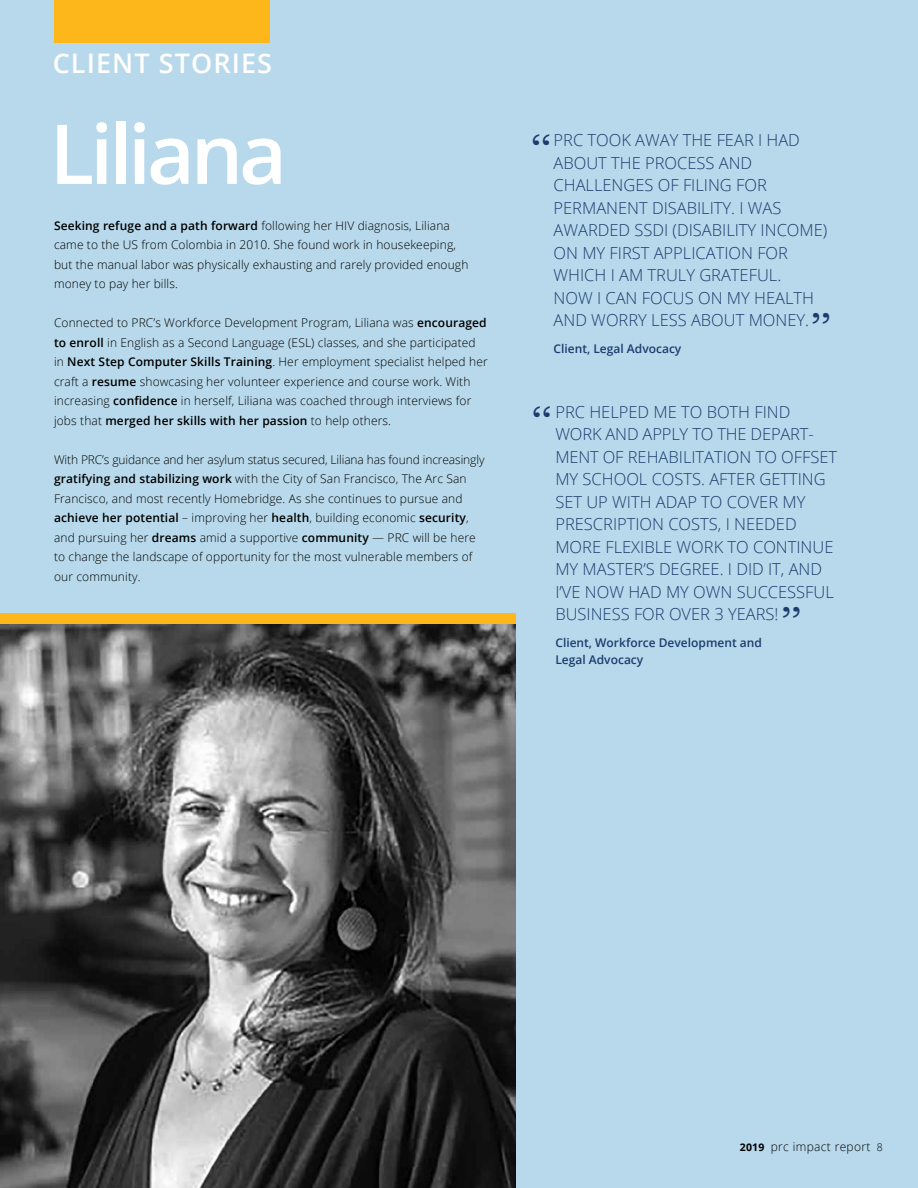
<style>
.page{position:relative;width:918px;height:1188px;background:#b8d9eb}
.page>*{position:absolute;margin:0;border:0;box-sizing:border-box;transform-origin:0 0}
.t1{font:600 82.65px "Open Sans";letter-spacing:-.05em;color:#fff}
.t2{font:300 45px "Clarendon";color:#1c3c6e}
.t3{font:600 27px "Open Sans";letter-spacing:.04em;color:#fff}
.t4{font:300 16.5px/22.5px "Open Sans";color:#1c3c6e}
.t5{font:300 12px/19.5px "Open Sans";letter-spacing:.01em;color:#000}
.t6{font:600 12px/16.5px "Open Sans";color:#1c3c6e}
.s1{font-weight:600}
.s2{font-weight:700;font-size:10.5px}
.s3{font-size:10.5px}
</style>
<div class="page">
<img style="left:0;top:624px;width:516px;height:564px">
<div style="left:54px;top:0;width:215px;height:43px;background:#fdb71a"></div>
<div style="left:0;top:613px;width:516px;height:11px;background:#fdb71a"></div>
<h3 class="t3" style="left:53px;top:45px;width:221px">CLIENT STORIES</h3>
<h1 class="t1" style="left:50px;top:97px;width:239px">Liliana</h1>
<p class="t5" style="left:54px;top:216px;width:416px"><span class="s1">Seeking refuge and a path forward</span> following her HIV diagnosis, Liliana came to the US from Colombia in 2010. She found work in housekeeping, but the manual labor was physically exhausting and rarely provided enough money to pay her bills.</p>
<p class="t5" style="left:54px;top:313px;width:435px">Connected to PRC’s Workforce Development Program, Liliana was <span class="s1">encouraged to enroll</span> in English as a Second Language (ESL) classes, and she participated in <span class="s1">Next Step Computer Skills Training</span>. Her employment specialist helped her craft a <span class="s1">resume</span> showcasing her volunteer experience and course work. With increasing <span class="s1">confidence</span> in herself, Liliana was coached through interviews for jobs that <span class="s1">merged her skills with her passion</span> to help others.</p>
<p class="t5" style="left:54px;top:450px;width:432px">With PRC’s guidance and her asylum status secured, Liliana has found increasingly <span class="s1">gratifying and stabilizing work</span> with the City of San Francisco, The Arc San Francisco, and most recently Homebridge. As she continues to pursue and <span class="s1">achieve her potential</span> – improving her <span class="s1">health</span>, building economic <span class="s1">security</span>, and pursuing her <span class="s1">dreams</span> amid a supportive <span class="s1">community</span> — PRC will be here to change the landscape of opportunity for the most vulnerable members of our community.</p>
<h2 class="t2" style="left:531px;top:124px;width:21px">‘‘</h2>
<p class="t4" style="left:554px;top:129px;width:275px">PRC TOOK AWAY THE FEAR I HAD<br>ABOUT THE PROCESS AND<br>CHALLENGES OF FILING FOR<br>PERMANENT DISABILITY. I WAS<br>AWARDED SSDI (DISABILITY INCOME)<br>ON MY FIRST APPLICATION FOR<br>WHICH I AM TRULY GRATEFUL.<br>NOW I CAN FOCUS ON MY HEALTH<br>AND WORRY LESS ABOUT MONEY.</p>
<p class="t6" style="left:554px;top:340px;width:129px">Client, Legal Advocacy</p>
<h2 class="t2" style="left:831px;top:334px;width:21px;rotate:-180deg">‘‘</h2>
<p class="t4" style="left:555px;top:400px;width:283px">PRC HELPED ME TO BOTH FIND<br>WORK AND APPLY TO THE DEPART-<br>MENT OF REHABILITATION TO OFFSET<br>MY SCHOOL COSTS. AFTER GETTING<br>SET UP WITH ADAP TO COVER MY<br>PRESCRIPTION COSTS, I NEEDED<br>MORE FLEXIBLE WORK TO CONTINUE<br>MY MASTER’S DEGREE. I DID IT, AND<br>I’VE NOW HAD MY OWN SUCCESSFUL<br>BUSINESS FOR OVER 3 YEARS!</p>
<p class="t6" style="left:555px;top:634px;width:208px">Client, Workforce Development and<br>Legal Advocacy</p>
<h2 class="t2" style="left:532px;top:396px;width:21px">‘‘</h2>
<h2 class="t2" style="left:802px;top:628px;width:21px;rotate:-180deg">‘‘</h2>
<p class="t5" style="left:740px;top:1136px;width:145px"><span class="s2">2019</span> prc impact report <span class="s3">8</span></p>
</div>
